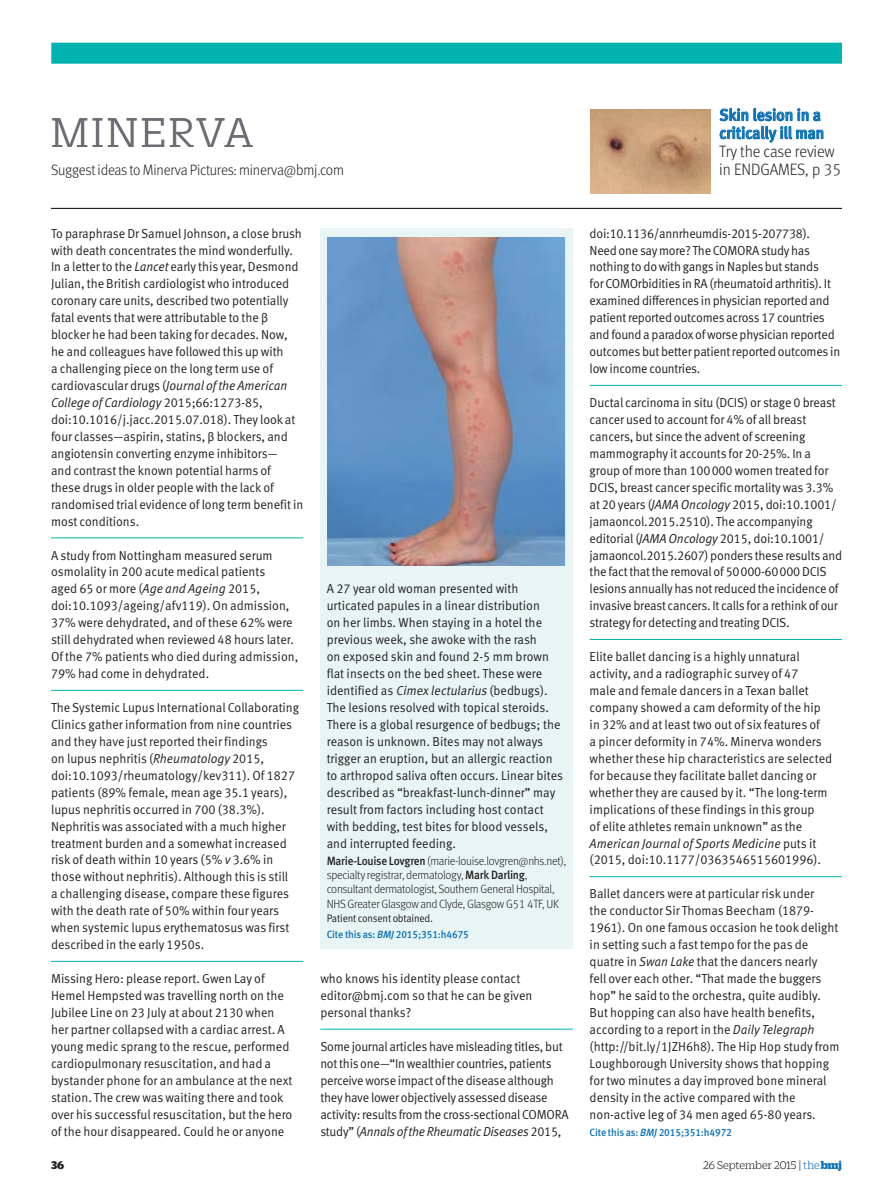
<style>
.page{position:relative;width:893px;height:1191px;background:#fff}
.page>*{position:absolute;margin:0;border:0;box-sizing:border-box;transform-origin:0 0}
.t1{font:300 45px "Duplicate Slab";letter-spacing:.06em;color:#6a6d73}
._10pt_Link{font:300 16.5px/18px "Meta Pro";letter-spacing:-.01em;color:#231f20;scale:.95 1}
._8pt_Link_bold{font:500 16.5px/18px "Meta Pro";letter-spacing:-.01em;color:#0970b9;scale:.95 1}
.t2{font:300 15px "Meta Pro";letter-spacing:-.015em;color:#231f20;scale:.95 1}
.minerva_text{font:13.05px/17px "Meta Pro Normal";letter-spacing:-.005em;color:#231f20;scale:.95 1}
.minerva_text_first{font:13.05px/17px "Meta Pro Normal";letter-spacing:-.005em;color:#231f20;scale:.95 1}
.body{font:13.05px/17px "Meta Pro Normal";color:#231f20;scale:.95 1}
.Author_details{font:300 12px/14.2px "Meta Pro";letter-spacing:-.02em;color:#231f20;scale:.95 1}
.t3{font:300 12px "Duplicate Slab";color:#231f20}
.t4{font:900 12px "Duplicate Slab";color:#231f20}
.acknol_sup_cor_to__r{font:10.8px "Meta Pro Normal";letter-spacing:-.02em;color:#231f20;scale:.93 1}
.citation{font:500 10.5px "Meta Pro";letter-spacing:-.01em;color:#0970b9;scale:.95 1}
.s1{font-style:italic}
.s2{font-weight:500}
.s3{font-family:"Meta Headline OT"}
.s4{color:#0970b9}
.s5{font-weight:900;color:#0970b9}
</style>
<div class="page">
<div style="left:51px;top:43px;width:791px;height:21px;background:#00b3b0"></div>
<hr style="left:51px;top:208px;width:791px;height:1px;background:#231f20">
<svg style="left:720px;top:108px;width:103px;height:34px"></svg>
<img style="left:590px;top:109px;width:120px;height:84px">
<div style="left:320px;top:228px;width:253px;height:720px;background:#e8f5f4"></div>
<hr style="left:51px;top:537px;width:252px;height:1px;background:#00b3b0">
<hr style="left:51px;top:690px;width:252px;height:1px;background:#00b3b0">
<hr style="left:51px;top:961px;width:252px;height:1px;background:#00b3b0">
<hr style="left:320px;top:1028px;width:253px;height:1px;background:#00b3b0">
<hr style="left:590px;top:385px;width:252px;height:1px;background:#00b3b0">
<hr style="left:590px;top:639px;width:252px;height:1px;background:#00b3b0">
<hr style="left:590px;top:876px;width:252px;height:1px;background:#00b3b0">
<img style="left:327px;top:237px;width:237px;height:329px">
<p class="t1" style="left:51px;top:104px;width:204px">MINERVA</p>
<p class="t2" style="left:51px;top:159px;width:310px">Suggest ideas to Minerva Pictures: minerva@bmj.com</p>
<p class="minerva_text_first" style="left:51px;top:224px;width:267px">To paraphrase Dr Samuel Johnson, a close brush with death concentrates the mind wonderfully.<br>In a letter to the <span class="s1">Lancet</span> early this year, Desmond Julian, the British cardiologist who introduced coronary care units, described two potentially fatal events that were attributable to the β blocker he had been taking for decades. Now, he and colleagues have followed this up with<br>a challenging piece on the long term use of cardiovascular drugs (<span class="s1">Journal of the American College of Cardiology</span> 2015;66:1273-85, doi:10.1016/j.jacc.2015.07.018). They look at four classes—aspirin, statins, β blockers, and angiotensin converting enzyme inhibitors—<br>and contrast the known potential harms of these drugs in older people with the lack of randomised trial evidence of long term benefit in most conditions.</p>
<p class="minerva_text" style="left:51px;top:545px;width:262px">A study from Nottingham measured serum osmolality in 200 acute medical patients<br>aged 65 or more (<span class="s1">Age and Ageing</span> 2015, doi:10.1093/ageing/afv119). On admission, 37% were dehydrated, and of these 62% were still dehydrated when reviewed 48 hours later.<br>Of the 7% patients who died during admission, 79% had come in dehydrated.</p>
<p class="minerva_text" style="left:51px;top:698px;width:263px">The Systemic Lupus International Collaborating Clinics gather information from nine countries and they have just reported their findings<br>on lupus nephritis (<span class="s1">Rheumatology</span> 2015, doi:10.1093/rheumatology/kev311). Of 1827 patients (89% female, mean age 35.1 years), lupus nephritis occurred in 700 (38.3%).<br>Nephritis was associated with a much higher treatment burden and a somewhat increased risk of death within 10 years (5% <span class="s1">v</span> 3.6% in those without nephritis). Although this is still<br>a challenging disease, compare these figures with the death rate of 50% within four years when systemic lupus erythematosus was first described in the early 1950s.</p>
<p class="minerva_text" style="left:51px;top:969px;width:256px">Missing Hero: please report. Gwen Lay of Hemel Hempsted was travelling north on the Jubilee Line on 23 July at about 2130 when her partner collapsed with a cardiac arrest. A young medic sprang to the rescue, performed cardiopulmonary resuscitation, and had a bystander phone for an ambulance at the next station. The crew was waiting there and took over his successful resuscitation, but the hero of the hour disappeared. Could he or anyone</p>
<p class="minerva_text" style="left:320px;top:969px;width:225px">who knows his identity please contact editor@bmj.com so that he can be given personal thanks?</p>
<p class="body" style="left:327px;top:579px;width:250px">A 27 year old woman presented with urticated papules in a linear distribution<br>on her limbs. When staying in a hotel the previous week, she awoke with the rash<br>on exposed skin and found 2-5 mm brown flat insects on the bed sheet. These were identified as <span class="s1">Cimexlectularius</span> (bedbugs).<br>The lesions resolved with topical steroids.<br>There is a global resurgence of bedbugs; the reason is unknown. Bites may not always trigger an eruption, but an allergic reaction to arthropod saliva often occurs. Linear bites described as “breakfast-lunch-dinner” may result from factors including host contact with bedding, test bites for blood vessels, and interrupted feeding.</p>
<p class="Author_details" style="left:327px;top:853px;width:254px"><span class="s2">Marie-Louise Lovgren</span> (marie-louise.lovgren@nhs.net), specialty registrar, dermatology, <span class="s2">Mark Darling</span>, consultant dermatologist, Southern General Hospital, NHS Greater Glasgow and Clyde, Glasgow G51 4TF, UK</p>
<p class="acknol_sup_cor_to__r" style="left:327px;top:910px;width:116px">Patient consent obtained.</p>
<p class="citation" style="left:327px;top:926px;width:151px">Cite this as: <span class="s1">BMJ</span> 2015;351:h4675</p>
<p class="minerva_text" style="left:320px;top:1037px;width:263px">Some journal articles have misleading titles, but not this one—“In wealthier countries, patients perceive worse impact of the disease although they have lower objectively assessed disease activity: results from the cross-sectional COMORA study” (<span class="s1">Annals of the Rheumatic Diseases</span> 2015,</p>
<p class="_8pt_Link_bold" style="left:719px;top:105px;width:112px">Skin lesion in a critically ill man</p>
<p class="_10pt_Link" style="left:719px;top:141px;width:130px">Try the case review in ENDGAMES, p 35</p>
<p class="minerva_text" style="left:590px;top:224px;width:265px">doi:10.1136/annrheumdis-2015-207738).<br>Need one say more? The COMORA study has nothing to do with gangs in Naples but stands<br>for COMOrbidities in RA (rheumatoid arthritis). It examined differences in physician reported and patient reported outcomes across 17 countries and found a paradox of worse physician reported outcomes but better patient reported outcomes in low income countries.</p>
<p class="minerva_text" style="left:590px;top:393px;width:267px">Ductal carcinoma in situ (DCIS) or stage 0 breast cancer used to account for 4% of all breast cancers, but since the advent of screening mammography it accounts for 20-25%. In a group of more than 100000 women treated for DCIS, breast cancer specific mortality was 3.3% at 20 years (<span class="s1">JAMA Oncology</span> 2015, doi:10.1001/ jamaoncol.2015.2510). The accompanying editorial (<span class="s1">JAMA Oncology</span> 2015, doi:10.1001/ jamaoncol.2015.2607) ponders these results and the fact that the removal of 50000-60000 DCIS lesions annually has not reduced the incidence of invasive breast cancers. It calls for a rethink of our strategy for detecting and treating DCIS.</p>
<p class="minerva_text" style="left:590px;top:647px;width:257px">Elite ballet dancing is a highly unnatural activity, and a radiographic survey of 47<br>male and female dancers in a Texan ballet company showed a cam deformity of the hip in 32% and at least two out of six features of<br>a pincer deformity in 74%. Minerva wonders whether these hip characteristics are selected for because they facilitate ballet dancing or whether they are caused by it. “The long-term implications of these findings in this group<br>of elite athletes remain unknown” as the <span class="s1">American Journal of Sports Medicine</span> puts it (2015, doi:10.1177/0363546515601996).</p>
<p class="minerva_text" style="left:590px;top:884px;width:264px">Ballet dancers were at particular risk under<br>the conductor Sir Thomas Beecham (1879- 1961). On one famous occasion he took delight in setting such a fast tempo for the pas de quatre in <span class="s1">Swan Lake</span> that the dancers nearly<br>fell over each other. “That made the buggers hop” he said to the orchestra, quite audibly.<br>But hopping can also have health benefits, according to a report in the <span class="s1">Daily Telegraph </span>(http://bit.ly/1JZH6h8)<span class="s1">.</span> The Hip Hop study from Loughborough University shows that hopping for two minutes a day improved bone mineral density in the active compared with the non-active leg of 34 men aged 65-80 years.</p>
<p class="citation" style="left:590px;top:1123px;width:151px">Cite this as: <span class="s1">BMJ</span> 2015;351:h4972</p>
<p class="t4" style="left:51px;top:1157px;width:15px">36</p>
<p class="t3" style="left:703px;top:1158px;width:140px">26 September 2015 <span class="s3">|</span> <span class="s4">the</span> <span class="s5">bmj</span></p>
</div>
